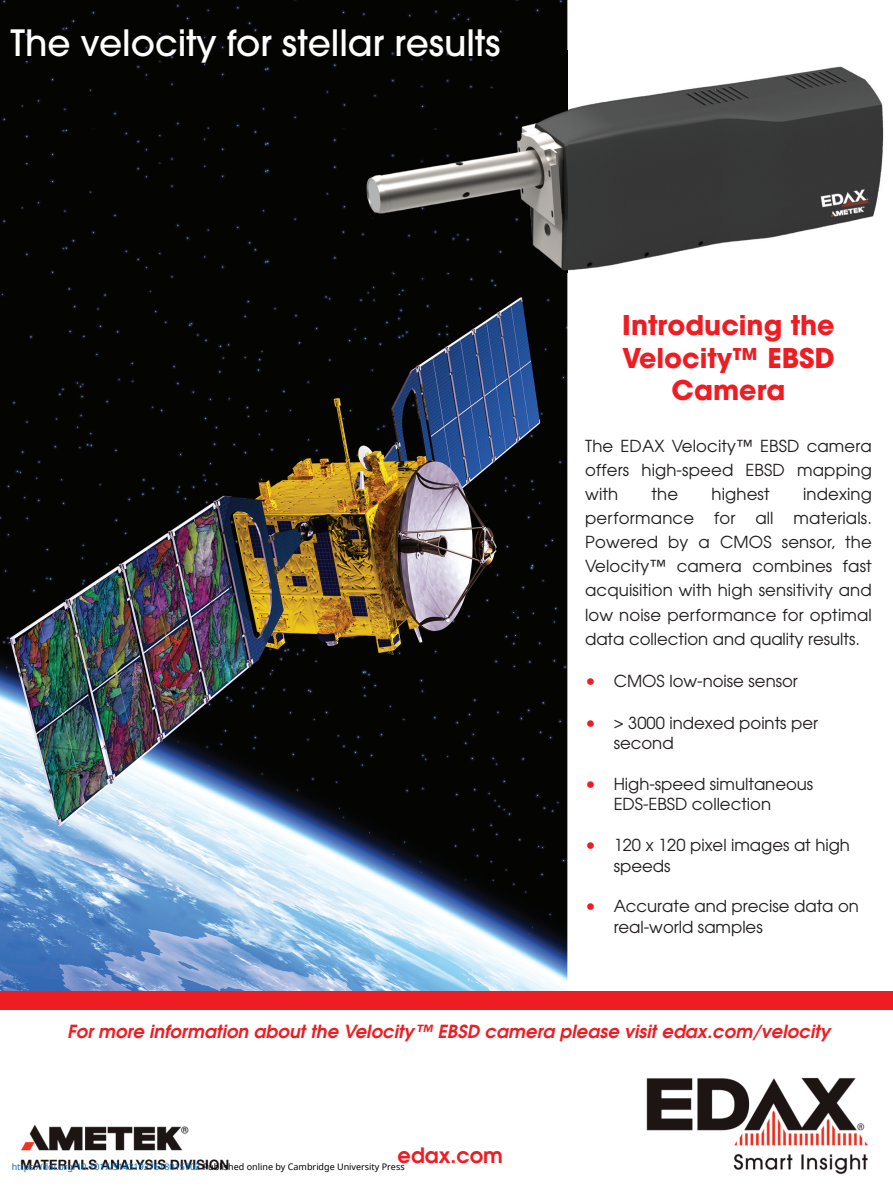
<style>
.page{position:relative;width:893px;height:1191px;background:#fff}
.page>*{position:absolute;margin:0;border:0;box-sizing:border-box;transform-origin:0 0}
.t1{font:500 36px "Avant Garde";color:#fff}
.t2{font:700 27px/32.4px "Avant Garde";color:#ee1d23;text-align:center}
.t3{font:600 21px "Avant Garde";color:#ee1d23}
.t4{font:italic 600 18px "Avant Garde";letter-spacing:.005em;color:#ee1d23}
.t5{font:16.5px/24px "Avant Garde";color:#231f20}
.t6{font:9px "Noto Sans";color:#0172cf}
.s1{font-size:18px;color:#ee1d23}
.s2{color:#000}
</style>
<div class="page">
<img style="left:20px;top:1077px;width:848px;height:98px">
<img style="left:0;top:0;width:567px;height:991px">
<div style="left:0;top:991px;width:893px;height:18px;background:#ee1d23"></div>
<img style="left:358px;top:50px;width:526px;height:222px">
<p class="t1" style="left:11px;top:21px;width:491px">The velocity for stellar results</p>
<p class="t2" style="left:622px;top:309px;width:214px">Introducing the<br>Velocity™ EBSD<br>Camera</p>
<p class="t5" style="left:585px;top:434px;width:288px;text-align:justify">The EDAX Velocity™ EBSD camera offers high-speed EBSD mapping with</p>
<p class="t5" style="left:585px;top:482px;width:288px;text-align:justify;text-indent:218px">indexing performance for all materials.<br>Powered by a CMOS sensor, the Velocity™ camera combines fast acquisition with high sensitivity and low noise performance for optimal data collection and quality results.</p>
<p class="t5" style="left:585px;top:668px;width:214px"><span class="s1">•</span> CMOS low-noise sensor</p>
<p class="t5" style="left:614px;top:712px;width:206px;line-height:20.5px;text-indent:-29px"><span class="s1">•</span> &gt; 3000 indexed points per second</p>
<p class="t5" style="left:614px;top:773px;width:201px;line-height:20.5px;text-indent:-29px"><span class="s1">•</span> High-speed simultaneous<br>EDS-EBSD collection</p>
<p class="t5" style="left:614px;top:834px;width:238px;line-height:20.5px;text-indent:-29px"><span class="s1">•</span> 120 x 120 pixel images at high speeds</p>
<p class="t5" style="left:614px;top:895px;width:247px;line-height:20.5px;text-indent:-29px"><span class="s1">•</span> Accurate and precise data on real-world samples</p>
<p class="t5" style="left:651px;top:482px;width:28px">the</p>
<p class="t5" style="left:711px;top:482px;width:60px">highest</p>
<p class="t4" style="left:67px;top:1019px;width:765px">For more information about the Velocity™ EBSD camera please visit edax.com/velocity</p>
<p class="t3" style="left:398px;top:1141px;width:107px">edax.com</p>
<p class="t6" style="left:12px;top:1159px;width:394px">https://doi.org/10.1017/S1431927618015702 <span class="s2">Published online by Cambridge University Press</span></p>
</div>
